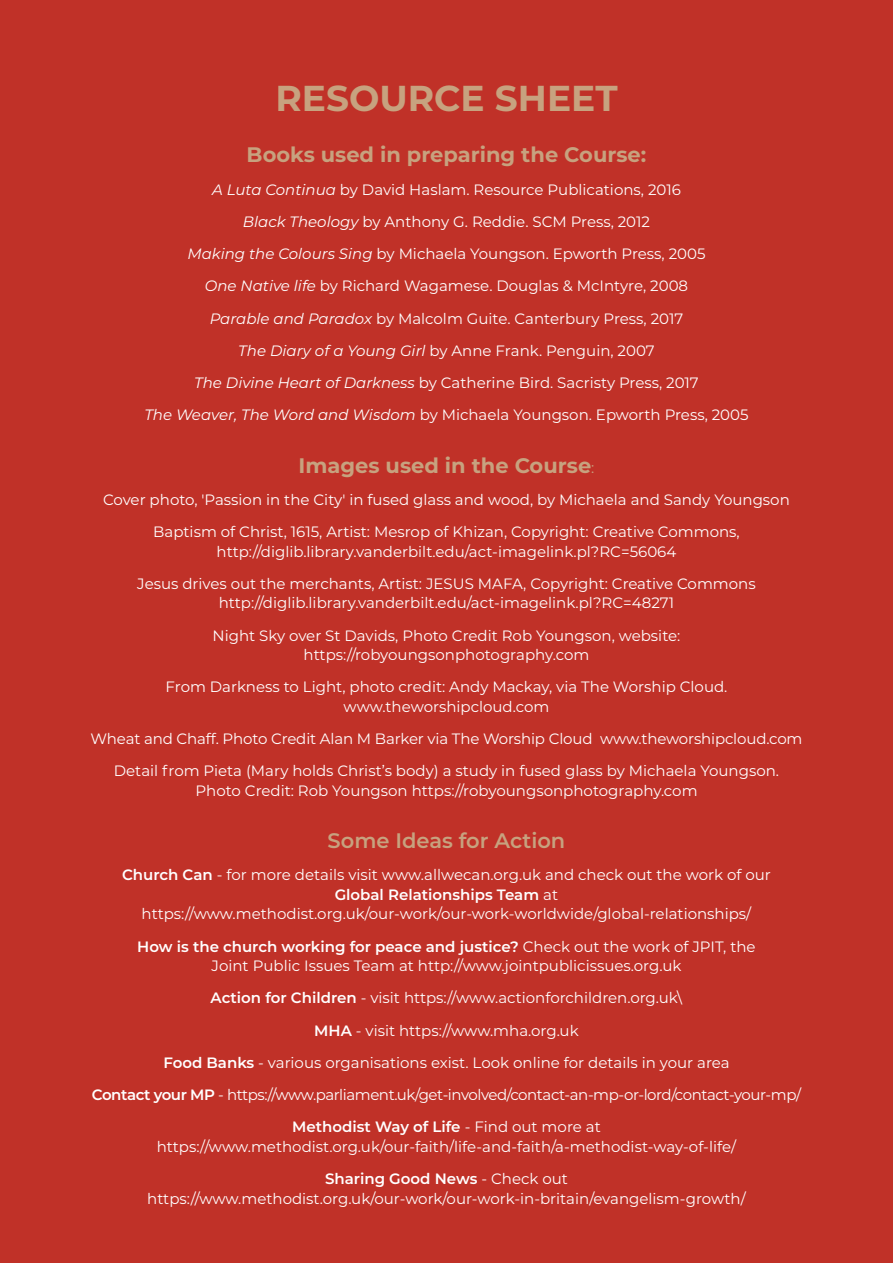
<style>
.page{position:relative;width:893px;height:1263px;background:#c03128}
.page>*{position:absolute;margin:0;border:0;box-sizing:border-box;transform-origin:0 0}
.t1{font:700 36px "Montserrat";color:#c7a27f}
.t2{font:700 21px "Montserrat";color:#c7a27f}
.t3{font:600 21px "Montserrat";color:#c7a27f}
.t4{font:15px/32.2px "Montserrat";color:#fff;text-align:center}
.s1{font-style:italic}
.s2{font-weight:400;font-size:15px}
.s3{font-weight:600}
</style>
<div class="page">
<h1 class="t1" style="left:275px;top:73px;width:344px">RESOURCE SHEET</h1>
<h2 class="t2" style="left:247px;top:140px;width:401px">Books used in preparing the Course:</h2>
<p class="t4" style="left:144px;top:173px;width:606px"><span class="s1">A Luta Continua</span> by David Haslam. Resource Publications, 2016<br><span class="s1">Black Theology</span> by Anthony G. Reddie. SCM Press, 2012<br><span class="s1">Making the Colours Sing</span> by Michaela Youngson. Epworth Press, 2005<br><span class="s1">One Native life</span> by Richard Wagamese. Douglas &amp; McIntyre, 2008<br><span class="s1">Parable and Paradox</span> by Malcolm Guite. Canterbury Press, 2017<br><span class="s1">The Diary of a Young Girl</span> by Anne Frank. Penguin, 2007<br><span class="s1">The Divine Heart of Darkness</span> by Catherine Bird. Sacristy Press, 2017<br><span class="s1">The Weaver, The Word and Wisdom</span> by Michaela Youngson. Epworth Press, 2005</p>
<h2 class="t2" style="left:299px;top:450px;width:297px">Images used in the Course<span class="s2">:</span></h2>
<p class="t4" style="left:103px;top:483px;width:688px">Cover photo, 'Passion in the City' in fused glass and wood, by Michaela and Sandy Youngson<br>Baptism of Christ, 1615, Artist: Mesrop of Khizan, Copyright: Creative Commons,</p>
<p class="t4" style="left:137px;top:535px;width:620px">http://diglib.library.vanderbilt.edu/act-imagelink.pl?RC=56064<br>Jesus drives out the merchants, Artist: JESUS MAFA, Copyright: Creative Commons</p>
<p class="t4" style="left:213px;top:586px;width:469px">http://diglib.library.vanderbilt.edu/act-imagelink.pl?RC=48271<br>Night Sky over St Davids, Photo Credit Rob Youngson, website:</p>
<p class="t4" style="left:165px;top:638px;width:563px">https://robyoungsonphotography.com<br>From Darkness to Light, photo credit: Andy Mackay, via The Worship Cloud.</p>
<p class="t4" style="left:90px;top:690px;width:714px">www.theworshipcloud.com<br>Wheat and Chaff. Photo Credit Alan M Barker via The Worship Cloud www.theworshipcloud.com<br>Detail from Pieta (Mary holds Christ’s body) a study in fused glass by Michaela Youngson.</p>
<p class="t4" style="left:195px;top:774px;width:504px">Photo Credit: Rob Youngson https://robyoungsonphotography.com</p>
<h2 class="t3" style="left:328px;top:826px;width:239px">Some Ideas for Action</h2>
<p class="t4" style="left:122px;top:865px;width:650px;line-height:19.5px"><span class="s3">Church Can</span> - for more details visit www.allwecan.org.uk and check out the work of our<br><span class="s3">Global Relationships Team</span> at https://www.methodist.org.uk/our-work/our-work-worldwide/global-relationships/</p>
<p class="t4" style="left:137px;top:936px;width:620px;line-height:19.5px"><span class="s3">How is the church working for peace and justice?</span> Check out the work of JPIT, the<br>Joint Public Issues Team at http://www.jointpublicissues.org.uk</p>
<p class="t4" style="left:92px;top:981px;width:711px"><span class="s3">Action for Children</span> - visit https://www.actionforchildren.org.uk\<br><span class="s3">MHA</span> - visit https://www.mha.org.uk<br><span class="s3">Food Banks</span> - various organisations exist. Look online for details in your area<br><span class="s3">Contact your MP</span> - https://www.parliament.uk/get-involved/contact-an-mp-or-lord/contact-your-mp/ <span class="s3">Methodist Way of Life</span> - Find out more at</p>
<p class="t4" style="left:157px;top:1130px;width:581px">https://www.methodist.org.uk/our-faith/life-and-faith/a-methodist-way-of-life/<br><span class="s3">Sharing Good News</span> - Check out</p>
<p class="t4" style="left:147px;top:1182px;width:600px">https://www.methodist.org.uk/our-work/our-work-in-britain/evangelism-growth/</p>
</div>
